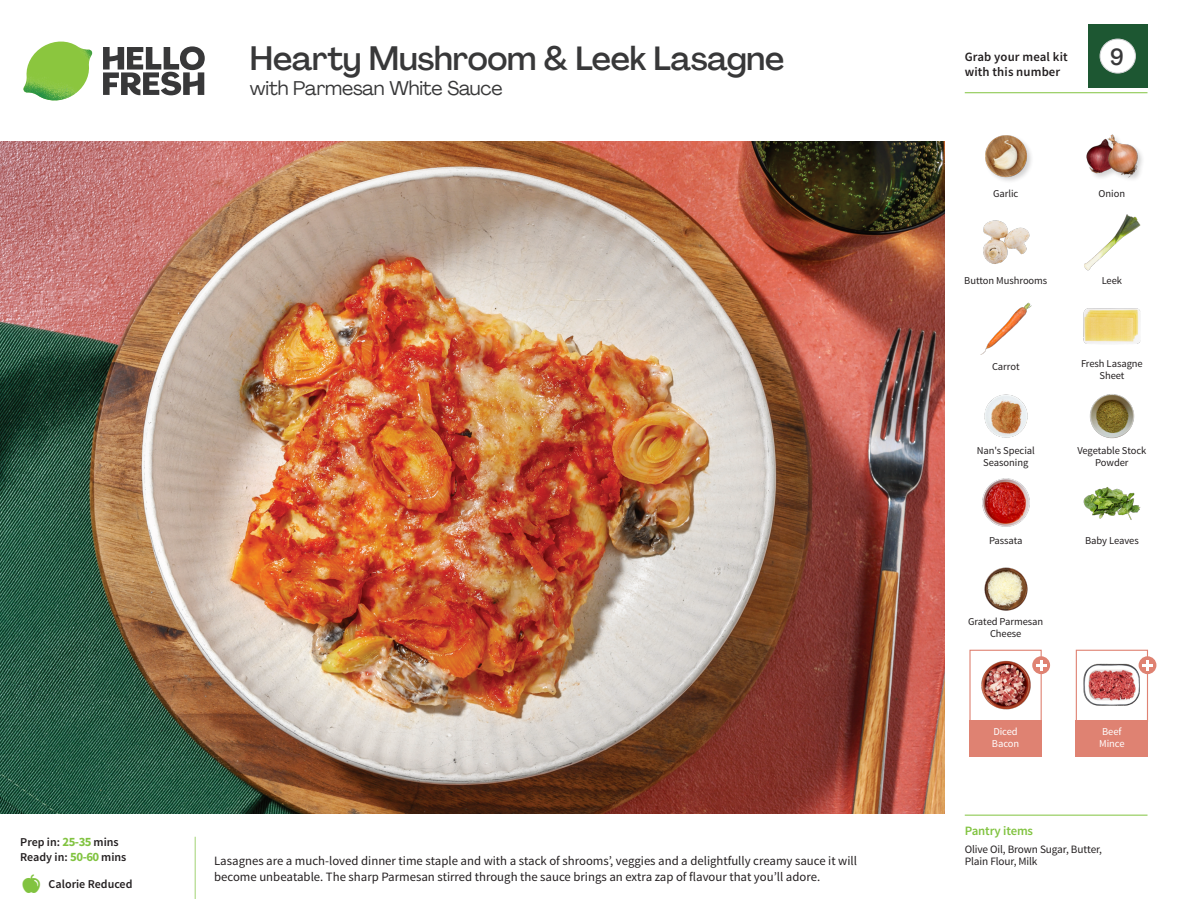
<style>
.page{position:relative;width:1188px;height:918px;background:#fff}
.page>*{position:absolute;margin:0;border:0;box-sizing:border-box;transform-origin:0 0}
._15_Titel_UK{font:500 33px "Agrandir";letter-spacing:-.01em;color:#383839}
._002_Label_Nr{font:500 22.8px "Agrandir";color:#383839;scale:.94 1}
._15_Titel_UK-2{font:19.5px "Agrandir";letter-spacing:-.01em;color:#383839}
.Step_6_Text_AU{font:12.75px/16.5px "Source Sans Pro";color:#231f20}
.t1{font:600 12.75px/15px "Source Sans Pro";letter-spacing:.01em;color:#231f20}
._04_Headers_Front{font:600 12.75px "Source Sans Pro";letter-spacing:-.01em;color:#81c340}
._04_Intro{font:600 12px "Source Sans Pro";color:#231f20}
._05_Pantry{font:11.25px/12px "Source Sans Pro";letter-spacing:-.01em;color:#231f20}
._18_FRONT_ingredients{font:10.5px/12px "Source Sans Pro";letter-spacing:-.005em;color:#231f20;text-align:center}
._18_FRONT_ingredients-2{font:10.5px/12px "Source Sans Pro";letter-spacing:-.005em;color:#fff}
.s1{font-weight:700;font-size:12.75px;color:#81c340}
</style>
<div class="page">
<svg style="left:103px;top:46px;width:102px;height:49px"></svg>
<img style="left:23px;top:42px;width:69px;height:59px">
<img style="left:0;top:142px;width:945px;height:672px">
<div style="left:1076px;top:650px;width:72px;height:72px;border:1px solid #df8272"></div>
<div style="left:1076px;top:720px;width:72px;height:36px;background:#df8272"></div>
<div style="left:969px;top:720px;width:73px;height:36px;background:#df8272"></div>
<img style="left:1084px;top:663px;width:55px;height:43px">
<div style="left:969px;top:650px;width:73px;height:72px;border:1px solid #df8272"></div>
<img style="left:981px;top:660px;width:53px;height:50px">
<div style="left:1032px;top:656px;width:18px;height:18px;background:#df8272;border-radius:50%"></div>
<svg style="left:1036px;top:660px;width:10px;height:11px"></svg>
<img style="left:1083px;top:308px;width:58px;height:36px">
<img style="left:1089px;top:394px;width:46px;height:45px">
<img style="left:984px;top:394px;width:44px;height:44px">
<img style="left:982px;top:478px;width:48px;height:49px">
<img style="left:984px;top:567px;width:44px;height:44px">
<img style="left:980px;top:302px;width:52px;height:53px">
<img style="left:983px;top:220px;width:47px;height:44px">
<img style="left:1084px;top:214px;width:57px;height:57px">
<img style="left:985px;top:135px;width:46px;height:46px">
<div style="left:1085px;top:133px;width:60px;height:50px;background:#231f20;opacity:.2"></div>
<img style="left:1085px;top:133px;width:56px;height:50px">
<img style="left:1083px;top:487px;width:58px;height:33px">
<div style="left:1139px;top:656px;width:17px;height:18px;background:#df8272;border-radius:50%"></div>
<svg style="left:1142px;top:660px;width:11px;height:11px"></svg>
<hr style="left:965px;top:815px;width:183px;height:1px;background:#81c340">
<hr style="left:965px;top:92px;width:183px;height:1px;background:#81c340">
<div style="left:1088px;top:24px;width:60px;height:64px;background:#1d5732"></div>
<div style="left:1100px;top:39px;width:35px;height:34px;background:#fff;border-radius:50%"></div>
<div style="left:1100px;top:39px;width:36px;height:34px;border:1px solid #d1d2d4;border-radius:50%"></div>
<p class="_15_Titel_UK" style="left:250px;top:38px;width:536px">Hearty Mushroom &amp; Leek Lasagne</p>
<p class="_15_Titel_UK-2" style="left:250px;top:76px;width:254px">with Parmesan White Sauce</p>
<p class="_04_Intro" style="left:20px;top:835px;width:100px">Prep in: <span class="s1">25-35</span> mins</p>
<p class="_04_Intro" style="left:20px;top:850px;width:108px">Ready in: <span class="s1">50-60</span> mins</p>
<p class="_04_Intro" style="left:49px;top:876px;width:85px">Calorie Reduced</p>
<p class="Step_6_Text_AU" style="left:214px;top:852px;width:644px">Lasagnes are a much-loved dinner time staple and with a stack of shrooms’, veggies and a delightfully creamy sauce it will become unbeatable. The sharp Parmesan stirred through the sauce brings an extra zap of flavour that you’ll adore.</p>
<p class="t1" style="left:965px;top:50px;width:104px">Grab your meal kit with this number</p>
<p class="_002_Label_Nr" style="left:1110px;top:43px;width:16px">9</p>
<p class="_18_FRONT_ingredients" style="left:993px;top:188px;width:27px">Garlic</p>
<p class="_18_FRONT_ingredients" style="left:1099px;top:188px;width:28px">Onion</p>
<p class="_18_FRONT_ingredients" style="left:964px;top:274px;width:85px">Button Mushrooms</p>
<p class="_18_FRONT_ingredients" style="left:1102px;top:274px;width:22px">Leek</p>
<p class="_18_FRONT_ingredients" style="left:992px;top:361px;width:29px">Carrot</p>
<p class="_18_FRONT_ingredients" style="left:1081px;top:357px;width:63px">Fresh Lasagne<br>Sheet</p>
<p class="_18_FRONT_ingredients" style="left:977px;top:445px;width:60px">Nan's Special<br>Seasoning</p>
<p class="_18_FRONT_ingredients" style="left:1077px;top:445px;width:71px">Vegetable Stock<br>Powder</p>
<p class="_18_FRONT_ingredients" style="left:989px;top:534px;width:35px">Passata</p>
<p class="_18_FRONT_ingredients" style="left:1085px;top:534px;width:55px">Baby Leaves</p>
<p class="_18_FRONT_ingredients" style="left:968px;top:616px;width:77px">Grated Parmesan<br>Cheese</p>
<p class="_18_FRONT_ingredients-2" style="left:992px;top:726px;width:29px">Diced<br>Bacon</p>
<p class="_18_FRONT_ingredients-2" style="left:1099px;top:726px;width:27px">Beef<br>Mince</p>
<p class="_04_Headers_Front" style="left:965px;top:822px;width:70px">Pantry items</p>
<p class="_05_Pantry" style="left:965px;top:844px;width:139px">Olive Oil, Brown Sugar, Butter,<br>Plain Flour, Milk</p>
</div>
